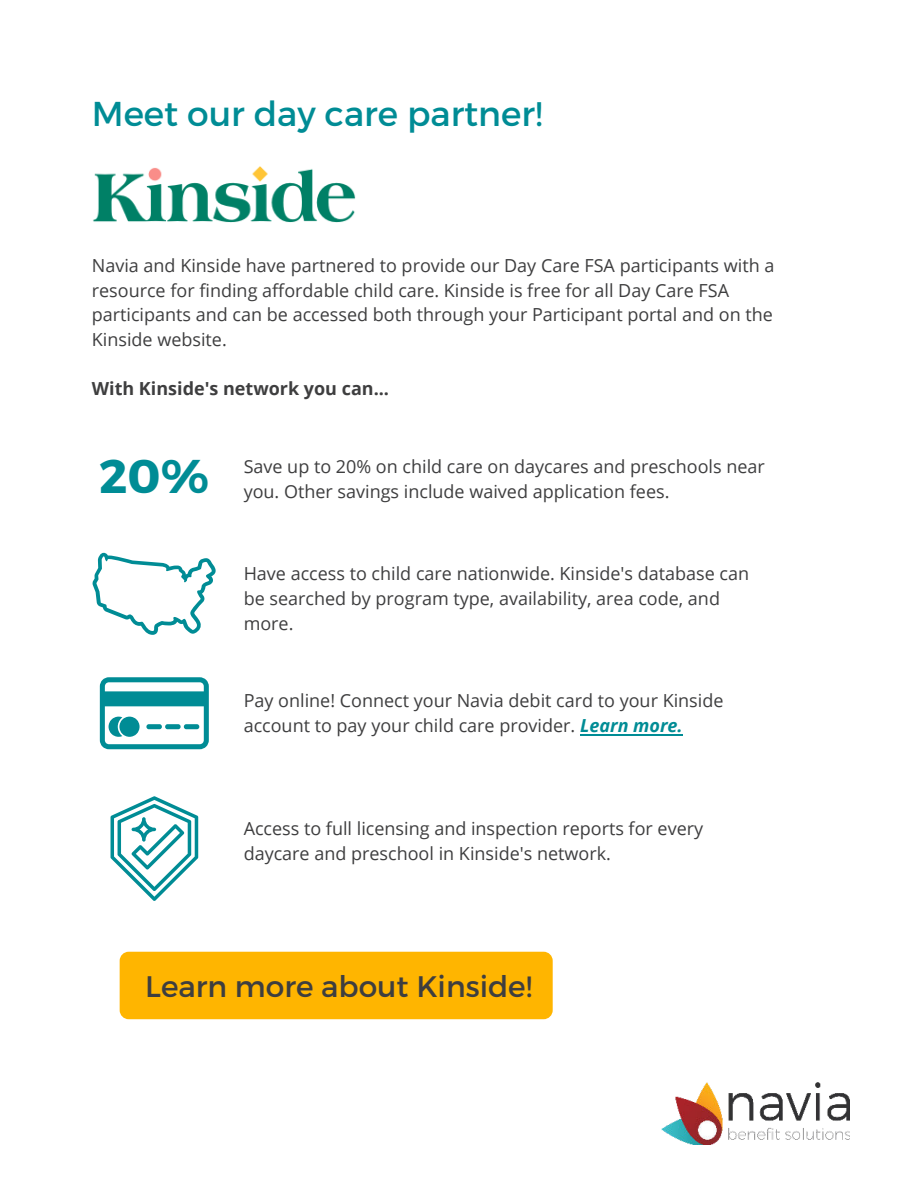
<style>
.page{position:relative;width:918px;height:1188px;background:#fff}
.page>*{position:absolute;margin:0;border:0;box-sizing:border-box;transform-origin:0 0}
.t1{font:700 47.25px "Montserrat";color:#008c95}
.t2{font:34.5px "Montserrat";color:#008c95}
.t3{font:29.7px "Montserrat";color:#3e3e3f}
.t4{font:18px/24.8px "Open Sans";color:#3e3e3f}
.t5{font:700 18px "Open Sans";color:#3e3e3f}
.s1{font-weight:700;font-style:italic;color:#008c95}
</style>
<div class="page">
<img style="left:662px;top:1083px;width:188px;height:62px">
<img style="left:93px;top:166px;width:263px;height:56px">
<svg style="left:92px;top:553px;width:124px;height:82px"></svg>
<svg style="left:100px;top:677px;width:109px;height:72px"></svg>
<svg style="left:111px;top:796px;width:87px;height:105px"></svg>
<hr style="left:580px;top:734px;width:103px;height:2px;background:#008c95">
<div style="left:120px;top:952px;width:433px;height:67px;background:#ffb500;border-radius:9px"></div>
<h2 class="t2" style="left:92px;top:92px;width:452px">Meet our day care partner!</h2>
<p class="t4" style="left:92px;top:253px;width:684px">Navia and Kinside have partnered to provide our Day Care FSA participants with a resource for finding affordable child care. Kinside is free for all Day Care FSA participants and can be accessed both through your Participant portal and on the Kinside website.</p>
<p class="t5" style="left:92px;top:376px;width:299px">With Kinside's network you can...</p>
<h1 class="t1" style="left:99px;top:447px;width:111px">20%</h1>
<p class="t4" style="left:244px;top:453px;width:523px">Save up to 20% on child care on daycares and preschools near</p>
<p class="t4" style="left:244px;top:478px;width:427px">you. Other savings include waived application fees.</p>
<p class="t4" style="left:244px;top:561px;width:507px">Have access to child care nationwide. Kinside's database can be searched by program type, availability, area code, and more.</p>
<p class="t4" style="left:244px;top:688px;width:481px">Pay online! Connect your Navia debit card to your Kinside account to pay your child care provider. <span class="s1">Learn more.</span></p>
<p class="t4" style="left:244px;top:816px;width:461px">Access to full licensing and inspection reports for every daycare and preschool in Kinside's network.</p>
<h3 class="t3" style="left:145px;top:968px;width:388px">Learn more about Kinside!</h3>
</div>
